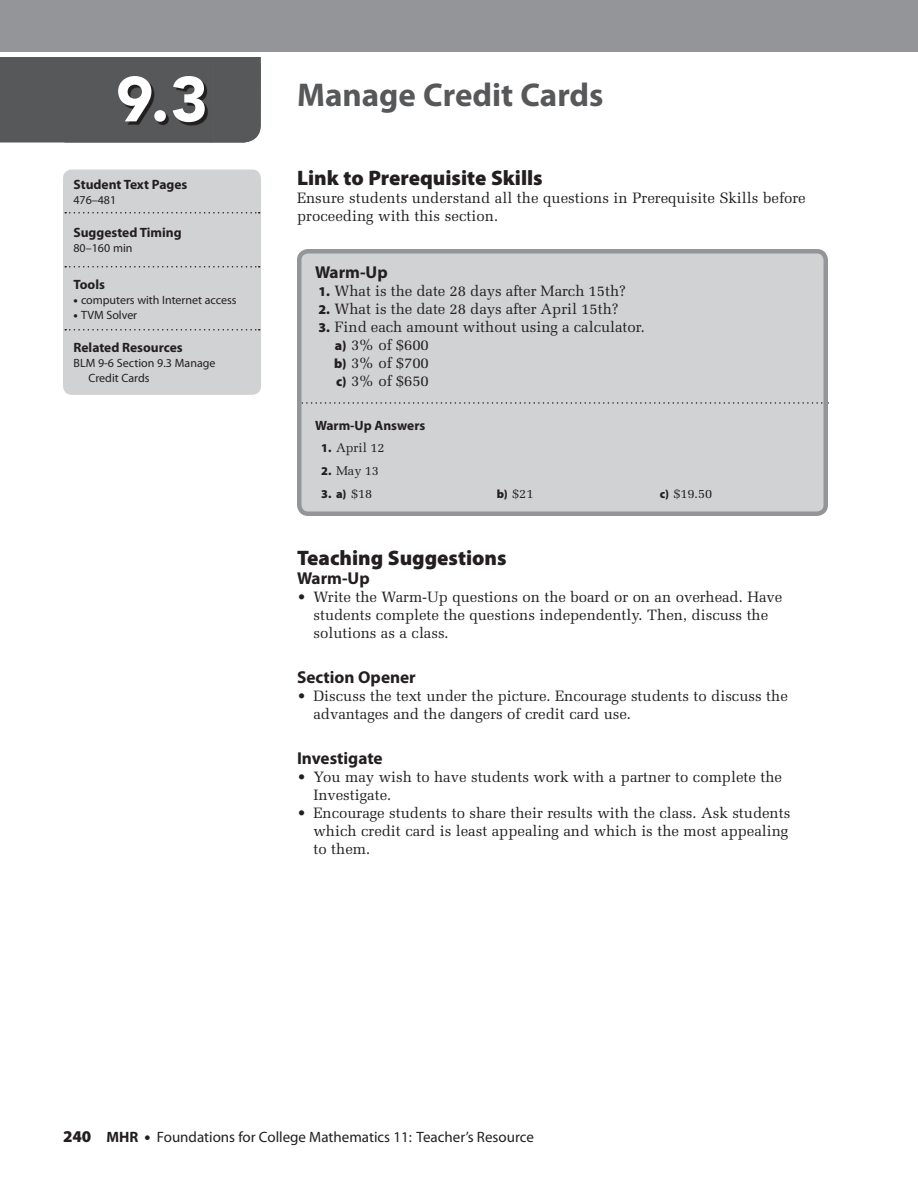
<style>
.page{position:relative;width:918px;height:1188px;background:#fff}
.page>*{position:absolute;margin:0;border:0;box-sizing:border-box;transform-origin:0 0}
.t1{font:900 63px "Avenir";color:#fff}
.t2{font:700 33px "Myriad Pro";color:#57585a}
.t3{font:900 21px "Myriad Pro";color:#231f20}
.t4{font:700 17.25px "Myriad Pro";color:#231f20}
.t5{font:15px/18px "Melior";letter-spacing:-.005em;color:#231f20}
.t6{font:15px "Myriad";color:#231f20}
.t7{font:700 13.5px "Myriad Pro";color:#231f20}
.t8{font:12.75px "Melior";letter-spacing:-.005em;color:#231f20}
.t9{font:12px/15px "Myriad Pro";letter-spacing:-.005em;color:#231f20}
.t10{font:900 12px "Myriad Pro";color:#231f20}
.s1{font-weight:900}
.s2{font-family:"Myriad Pro";font-weight:900;font-size:13.5px}
.s3{font-family:"Myriad Pro";font-weight:900;font-size:12px}
.s4{font-family:"Melior";font-weight:400;font-size:12.75px}
.s5{font-family:"Myriad Pro";font-weight:900;font-size:16.5px}
.s6{font-weight:700}
</style>
<div class="page">
<div style="left:0;top:0;width:918px;height:52px;background:#939598"></div>
<div style="left:63px;top:170px;width:198px;height:225px;background:#d1d2d4;border-radius:9px"></div>
<svg style="left:65px;top:212px;width:195px;height:2px"></svg>
<svg style="left:65px;top:266px;width:195px;height:2px"></svg>
<svg style="left:65px;top:329px;width:195px;height:2px"></svg>
<div style="left:299px;top:251px;width:527px;height:263px;background:#d1d2d4;border-radius:9px"></div>
<svg style="left:302px;top:402px;width:521px;height:2px"></svg>
<div style="left:297px;top:249px;width:531px;height:267px;border:4px solid #939598;border-radius:9px"></div>
<svg style="left:0;top:57px;width:261px;height:86px;background:#535456"></svg>
<h1 class="t1" style="left:116px;top:61px;width:93px">9.3</h1>
<h2 class="t2" style="left:297px;top:73px;width:308px">Manage Credit Cards</h2>
<p class="t7" style="left:74px;top:175px;width:115px">Student Text Pages</p>
<p class="t9" style="left:74px;top:192px;width:44px">476–481</p>
<p class="t7" style="left:74px;top:223px;width:110px">Suggested Timing</p>
<p class="t9" style="left:74px;top:240px;width:61px">80–160 min</p>
<p class="t7" style="left:74px;top:276px;width:33px">Tools</p>
<p class="t9" style="left:74px;top:292px;width:165px"><span class="s1">•</span> computers with Internet access</p>
<p class="t9" style="left:74px;top:307px;width:65px"><span class="s1">•</span> TVM Solver</p>
<p class="t7" style="left:74px;top:339px;width:111px">Related Resources</p>
<p class="t9" style="left:88px;top:355px;width:129px;text-indent:-15px">BLM 9-6 Section 9.3 Manage<br>Credit Cards</p>
<h3 class="t3" style="left:297px;top:164px;width:247px">Link to Prerequisite Skills</h3>
<p class="t5" style="left:297px;top:189px;width:510px">Ensure students understand all the questions in Prerequisite Skills before proceeding with this section.</p>
<p class="t4" style="left:315px;top:261px;width:74px">Warm-Up</p>
<p class="t5" style="left:319px;top:282px;width:309px"><span class="s2">1.</span> What is the date 28 days after March 15th?</p>
<p class="t5" style="left:319px;top:300px;width:301px"><span class="s2">2.</span> What is the date 28 days after April 15th?</p>
<p class="t5" style="left:334px;top:318px;width:312px;text-indent:-16px"><span class="s2">3.</span> Find each amount without using a calculator. <span class="s2">a)</span> 3% of $600<br><span class="s2">b)</span> 3% of $700<br><span class="s2">c)</span> 3% of $650</p>
<p class="t7" style="left:315px;top:417px;width:112px">Warm-Up Answers</p>
<p class="t8" style="left:321px;top:440px;width:65px"><span class="s3">1.</span> April 12</p>
<p class="t8" style="left:321px;top:463px;width:59px"><span class="s3">2.</span> May 13</p>
<p class="t10" style="left:321px;top:486px;width:52px">3. a) <span class="s4">$18</span></p>
<p class="t8" style="left:497px;top:486px;width:38px"><span class="s3">b)</span> $21</p>
<p class="t8" style="left:660px;top:486px;width:54px"><span class="s3">c)</span> $19.50</p>
<h3 class="t3" style="left:297px;top:544px;width:211px">Teaching Suggestions</h3>
<p class="t4" style="left:297px;top:567px;width:74px">Warm-Up</p>
<p class="t5" style="left:314px;top:588px;width:470px;text-indent:-16px">• Write the Warm-Up questions on the board or on an overhead. Have students complete the questions independently. Then, discuss the solutions as a class.</p>
<p class="t4" style="left:297px;top:666px;width:120px">Section Opener</p>
<p class="t5" style="left:314px;top:687px;width:476px;text-indent:-16px">• Discuss the text under the picture. Encourage students to discuss the advantages and the dangers of credit card use.</p>
<p class="t4" style="left:297px;top:747px;width:87px">Investigate</p>
<p class="t5" style="left:314px;top:768px;width:470px;text-indent:-16px">• You may wish to have students work with a partner to complete the<br>Investigate.</p>
<p class="t5" style="left:314px;top:804px;width:478px;text-indent:-16px">• Encourage students to share their results with the class. Ask students which credit card is least appealing and which is the most appealing to them.</p>
<p class="t6" style="left:63px;top:1129px;width:472px"><span class="s5">240</span> <span class="s6">MHR</span> <span class="s5">•</span> Foundations for College Mathematics 11: Teacher’s Resource</p>
</div>
